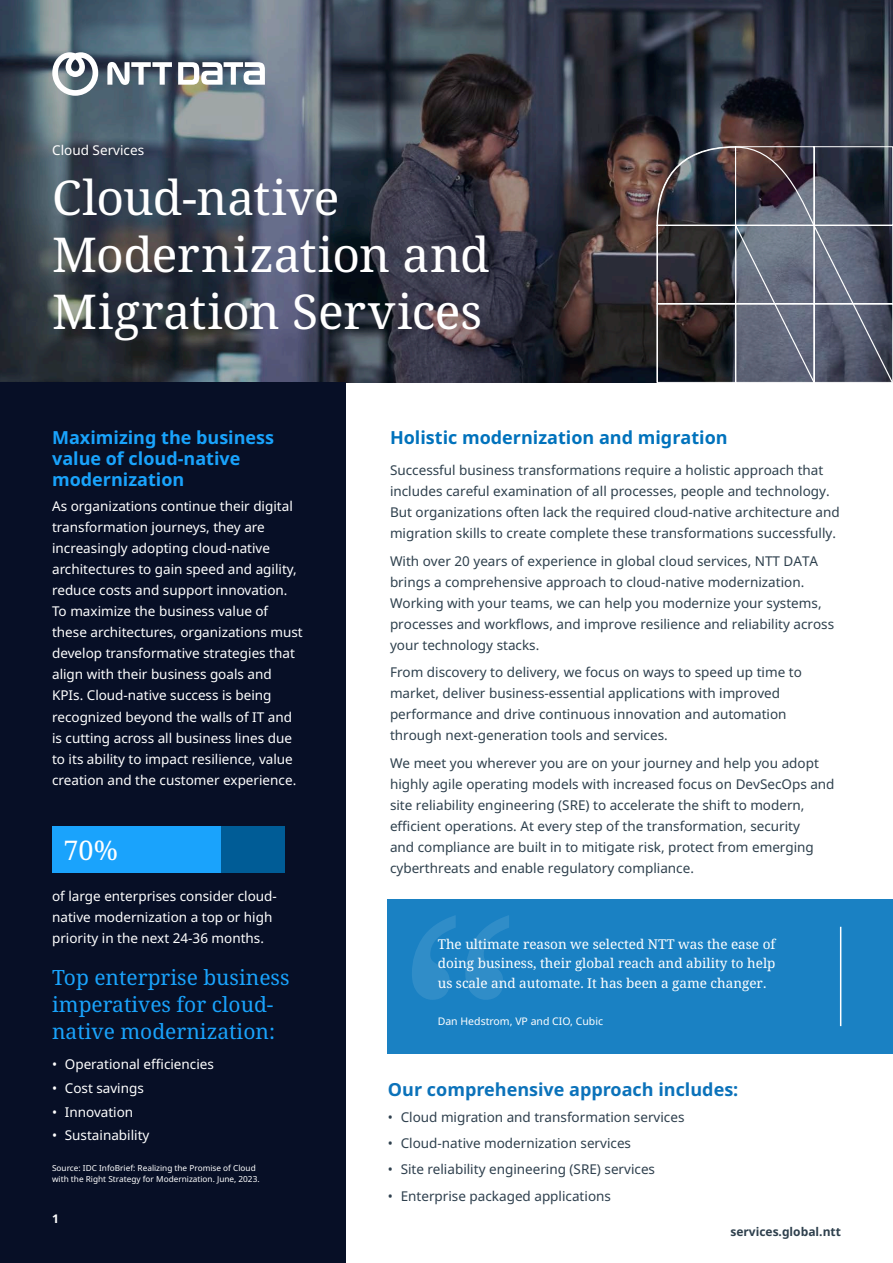
<style>
.page{position:relative;width:893px;height:1263px;background:#fff}
.page>*{position:absolute;margin:0;border:0;box-sizing:border-box;transform-origin:0 0}
.HEADING_1_32pt{font:48px/57px "Noto Serif";letter-spacing:-.005em;color:#fff}
.FOOTER_TEXT_5_5pt{font:27px "Noto Serif";color:#fff}
.FOOTER_TEXT_5_5pt-2{font:21px/27px "Noto Serif";color:#19a3fc}
.HEADING_3_12pt{font:700 18px/21px "Noto Sans";color:#19a3fc}
.BODY_TEXT_9pt{font:700 18px "Noto Sans";color:#0072bc}
.BODY_TEXT_9pt-2{font:700 18px "Noto Sans";color:#0b72ba}
.BODY_TEXT_9pt-3{font:13.5px/21px "Noto Sans";color:#2e404d}
.BODY_TEXT_9pt-4{font:13.5px/21px "Noto Sans";color:#fff}
.t1{font:13.5px/19.5px "Noto Serif";color:#fff;text-align:justify}
.t2{font:13.5px "Noto Sans";color:#2e3f4d}
.DESCRIPTOR_TEXT_9pt{font:13.5px "Noto Sans";color:#fff}
.PAGE_INFORMATION___LEGAL_8pt{font:700 12px "Noto Sans";color:#2e404d}
.PAGE_INFORMATION___LEGAL_8pt-2{font:700 12px "Noto Sans";color:#fff}
.t3{font:10.5px "Noto Sans";color:#fff}
.FOOTER_TEXT_5_5pt-3{font:8.25px/10.5px "Noto Sans";color:#fff}
</style>
<div class="page">
<div style="left:0;top:383px;width:346px;height:880px;background:#070f26"></div>
<div style="left:52px;top:827px;width:233px;height:46px;background:#005c96"></div>
<div style="left:52px;top:827px;width:169px;height:46px;background:#1aa3fc"></div>
<svg style="left:0;top:0;width:893px;height:383px;background:#3b414c"></svg>
<svg style="left:656px;top:146px;width:237px;height:237px;background:#4e4f5a"></svg>
<svg style="left:52px;top:52px;width:46px;height:44px"></svg>
<svg style="left:178px;top:62px;width:87px;height:23px"></svg>
<svg style="left:107px;top:62px;width:65px;height:23px"></svg>
<div style="left:388px;top:899px;width:505px;height:154px;background:#1a81c3"></div>
<svg style="left:412px;top:915px;width:97px;height:85px"></svg>
<hr style="left:840px;top:927px;width:1px;height:99px;background:#fff">
<p class="DESCRIPTOR_TEXT_9pt" style="left:52px;top:140px;width:93px">Cloud Services</p>
<p class="HEADING_1_32pt" style="left:52px;top:171px;width:439px">Cloud-native<br>Modernization and<br>Migration Services</p>
<p class="HEADING_3_12pt" style="left:52px;top:427px;width:224px">Maximizing the business value of cloud-native modernization</p>
<p class="BODY_TEXT_9pt-4" style="left:52px;top:496px;width:252px">As organizations continue their digital transformation journeys, they are increasingly adopting cloud-native architectures to gain speed and agility, reduce costs and support innovation.<br>To maximize the business value of these architectures, organizations must develop transformative strategies that align with their business goals and KPIs. Cloud-native success is being recognized beyond the walls of IT and is cutting across all business lines due to its ability to impact resilience, value creation and the customer experience.</p>
<p class="FOOTER_TEXT_5_5pt" style="left:64px;top:831px;width:56px">70%</p>
<p class="BODY_TEXT_9pt-4" style="left:52px;top:886px;width:226px">of large enterprises consider cloud&shy;native modernization a top or high priority in the next 24-36 months.</p>
<p class="FOOTER_TEXT_5_5pt-2" style="left:52px;top:964px;width:239px">Top enterprise business imperatives for cloud&shy;native modernization:</p>
<p class="BODY_TEXT_9pt-4" style="left:52px;top:1054px;width:163px">• Operational efficiencies</p>
<p class="BODY_TEXT_9pt-4" style="left:52px;top:1078px;width:93px">• Cost savings</p>
<p class="BODY_TEXT_9pt-4" style="left:52px;top:1102px;width:83px">• Innovation</p>
<p class="BODY_TEXT_9pt-4" style="left:52px;top:1125px;width:99px">• Sustainability</p>
<p class="FOOTER_TEXT_5_5pt-3" style="left:52px;top:1163px;width:209px">Source: IDC InfoBrief: Realizing the Promise of Cloud with the Right Strategy for Modernization. June, 2023.</p>
<p class="PAGE_INFORMATION___LEGAL_8pt-2" style="left:52px;top:1210px;width:8px">1</p>
<p class="BODY_TEXT_9pt" style="left:390px;top:425px;width:339px">Holistic modernization and migration</p>
<p class="BODY_TEXT_9pt-3" style="left:390px;top:460px;width:451px">Successful business transformations require a holistic approach that includes careful examination of all processes, people and technology.<br>But organizations often lack the required cloud-native architecture and migration skills to create complete these transformations successfully.</p>
<p class="BODY_TEXT_9pt-3" style="left:390px;top:551px;width:446px">With over 20 years of experience in global cloud services, NTT DATA brings a comprehensive approach to cloud-native modernization.<br>Working with your teams, we can help you modernize your systems, processes and workflows, and improve resilience and reliability across your technology stacks.</p>
<p class="BODY_TEXT_9pt-3" style="left:390px;top:662px;width:413px">From discovery to delivery, we focus on ways to speed up time to market, deliver business-essential applications with improved performance and drive continuous innovation and automation through next-generation tools and services.</p>
<p class="BODY_TEXT_9pt-3" style="left:390px;top:752px;width:446px">We meet you wherever you are on your journey and help you adopt highly agile operating models with increased focus on DevSecOps and site reliability engineering (SRE) to accelerate the shift to modern, efficient operations. At every step of the transformation, security<br>and compliance are built in to mitigate risk, protect from emerging cyberthreats and enable regulatory compliance.</p>
<p class="t1" style="left:438px;top:935px;width:339px">The ultimate reason we selected NTT was the ease of doing business, their global reach and ability to help us scale and automate. It has been a game changer.</p>
<p class="t3" style="left:438px;top:1014px;width:167px">Dan Hedstrom, VP and CIO, Cubic</p>
<p class="BODY_TEXT_9pt-2" style="left:388px;top:1077px;width:352px">Our comprehensive approach includes:</p>
<p class="t2" style="left:388px;top:1107px;width:298px">• Cloud migration and transformation services</p>
<p class="BODY_TEXT_9pt-3" style="left:388px;top:1133px;width:245px">• Cloud-native modernization services</p>
<p class="t2" style="left:388px;top:1160px;width:269px">• Site reliability engineering (SRE) services</p>
<p class="t2" style="left:388px;top:1186px;width:225px">• Enterprise packaged applications</p>
<p class="PAGE_INFORMATION___LEGAL_8pt" style="left:730px;top:1223px;width:112px">services.global.ntt</p>
</div>
